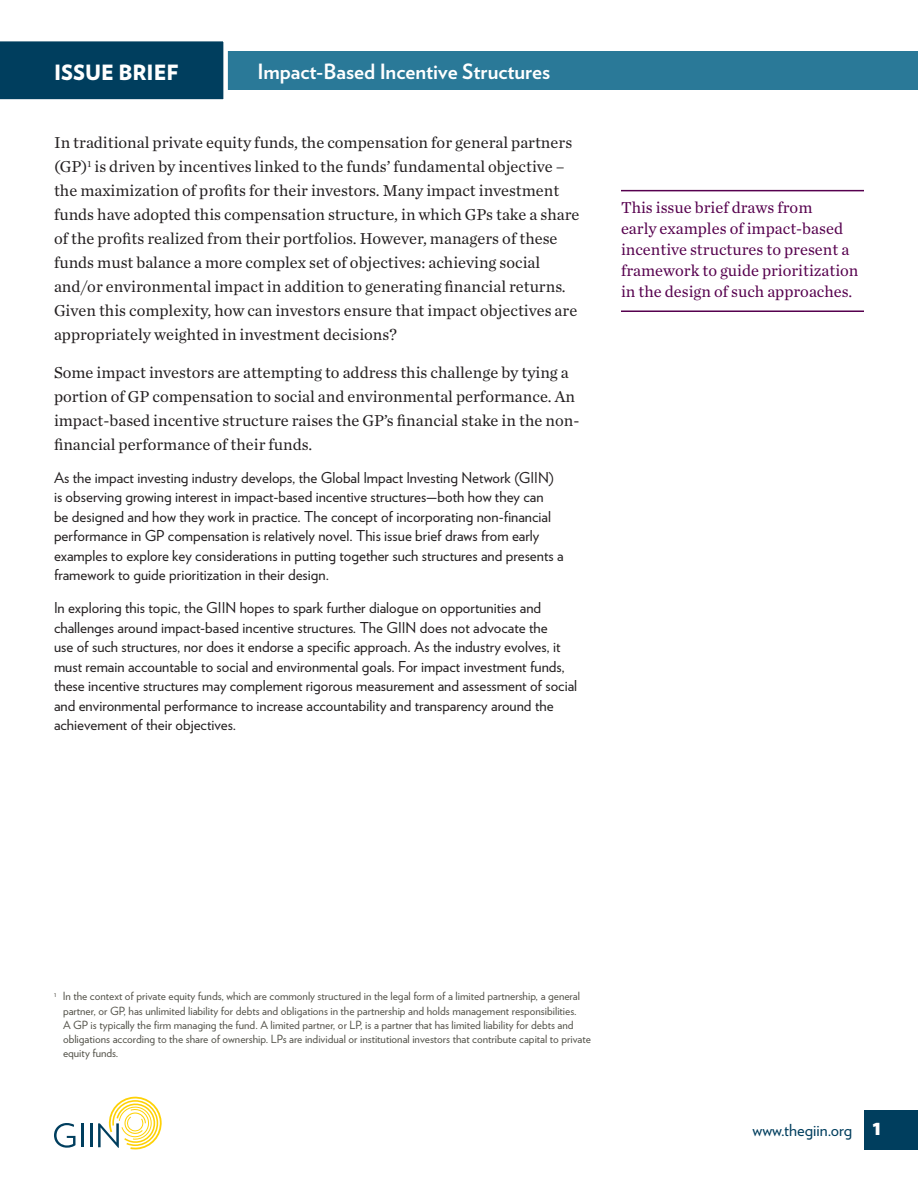
<style>
.page{position:relative;width:918px;height:1188px;background:#fff}
.page>*{position:absolute;margin:0;border:0;box-sizing:border-box;transform-origin:0 0}
.t1{font:700 21px "Verlag";color:#fff}
.t2{font:900 21px "Verlag";color:#fff}
.Intro_Text{font:16.5px/24px "Chronicle Text G1";color:#231f20}
.in-line_callout{font:16.5px/21px "Chronicle Text G1";color:#56004e}
.t3{font:16.5px "Verlag";color:#003e5e}
.Body_Text{font:15px/19.5px "Verlag";color:#231f20}
.Footnote{font:11.25px/14.2px "Verlag";color:#535249}
.s1{font-family:"Whitney";font-weight:900;font-size:18px;color:#fff}
</style>
<div class="page">
<svg style="left:54px;top:1123px;width:21px;height:25px"></svg>
<hr style="left:81px;top:1123px;width:2px;height:24px;background:#003e5e">
<hr style="left:90px;top:1123px;width:2px;height:24px;background:#003e5e">
<svg style="left:98px;top:1096px;width:64px;height:54px"></svg>
<div style="left:864px;top:1110px;width:54px;height:39px;background:#003e5e"></div>
<div style="left:0;top:51px;width:918px;height:39px;background:#2a7998"></div>
<div style="left:0;top:41px;width:228px;height:59px;background:#003e5e"></div>
<hr style="left:621px;top:190px;width:243px;height:1px;background:#56004e">
<hr style="left:621px;top:310px;width:243px;height:2px;background:#56004e">
<h1 class="t2" style="left:54px;top:55px;width:126px">ISSUE BRIEF</h1>
<h1 class="t1" style="left:258px;top:55px;width:294px">Impact-Based Incentive Structures</h1>
<p class="Intro_Text" style="left:54px;top:130px;width:527px">In traditional private equity funds, the compensation for general partners (GP)<sup>1</sup> is driven by incentives linked to the funds’ fundamental objective – the maximization of profits for their investors. Many impact investment funds have adopted this compensation structure, in which GPs take a share of the profits realized from their portfolios. However, managers of these funds must balance a more complex set of objectives: achieving social and/or environmental impact in addition to generating financial returns.<br>Given this complexity, how can investors ensure that impact objectives are appropriately weighted in investment decisions?</p>
<p class="Intro_Text" style="left:54px;top:359px;width:527px">Some impact investors are attempting to address this challenge by tying a portion of GP compensation to social and environmental performance. An impact-based incentive structure raises the GP’s financial stake in the non&shy;financial performance of their funds.</p>
<p class="Body_Text" style="left:54px;top:467px;width:511px">As the impact investing industry develops, the Global Impact Investing Network (GIIN) is observing growing interest in impact-based incentive structures—both how they can<br>be designed and how they work in practice. The concept of incorporating non-financial performance in GP compensation is relatively novel. This issue brief draws from early examples to explore key considerations in putting together such structures and presents a framework to guide prioritization in their design.</p>
<p class="Body_Text" style="left:54px;top:597px;width:525px">In exploring this topic, the GIIN hopes to spark further dialogue on opportunities and challenges around impact-based incentive structures. The GIIN does not advocate the<br>use of such structures, nor does it endorse a specific approach. As the industry evolves, it must remain accountable to social and environmental goals. For impact investment funds, these incentive structures may complement rigorous measurement and assessment of social and environmental performance to increase accountability and transparency around the achievement of their objectives.</p>
<p class="in-line_callout" style="left:621px;top:196px;width:239px">This issue brief draws from<br>early examples of impact-based incentive structures to present a framework to guide prioritization in the design of such approaches.</p>
<p class="Footnote" style="left:63px;top:989px;width:530px;text-indent:-9px"><sup>1</sup> In the context of private equity funds, which are commonly structured in the legal form of a limited partnership, a general partner, or GP, has unlimited liability for debts and obligations in the partnership and holds management responsibilities.<br>A GP is typically the firm managing the fund. A limited partner, or LP, is a partner that has limited liability for debts and obligations according to the share of ownership. LPs are individual or institutional investors that contribute capital to private equity funds.</p>
<p class="t3" style="left:753px;top:1118px;width:130px">www.thegiin.org <span class="s1">1</span></p>
</div>
